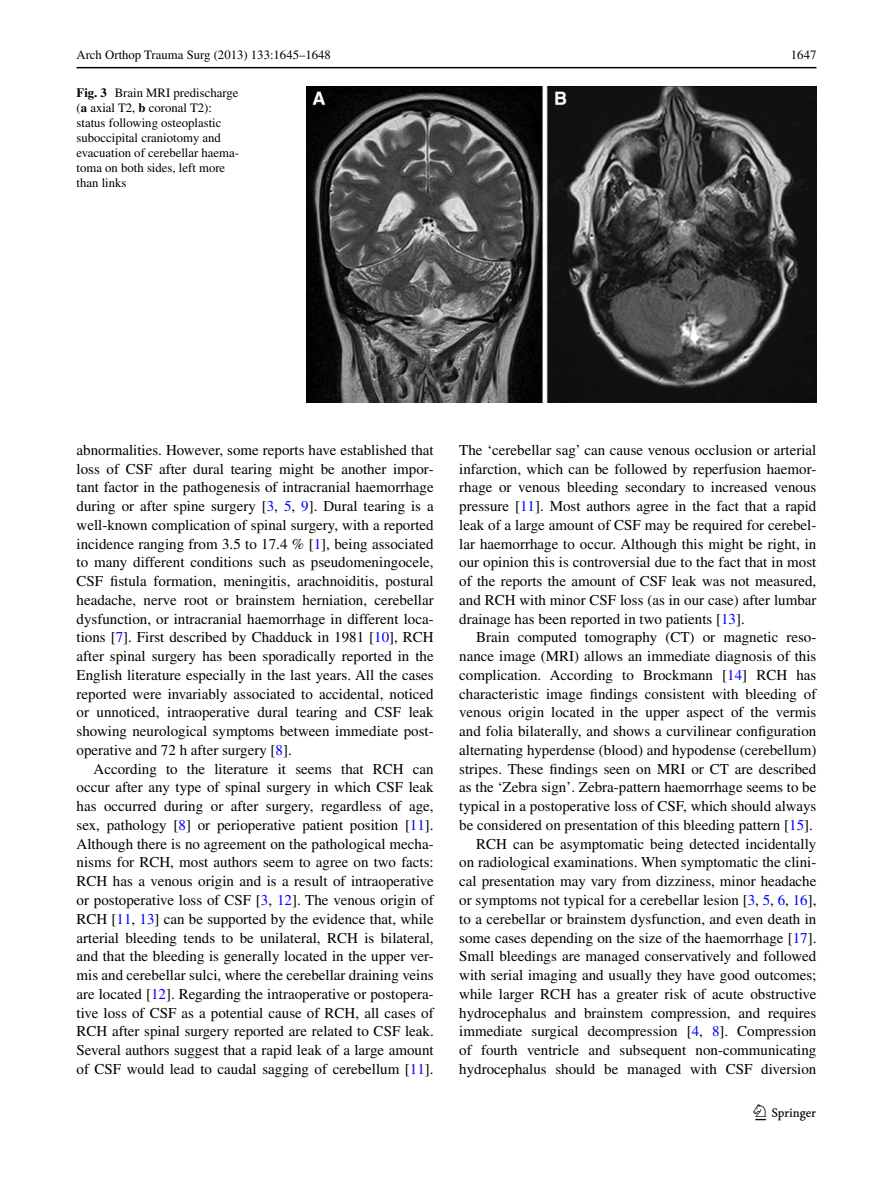
<style>
.page{position:relative;width:893px;height:1187px;background:#fff}
.page>*{position:absolute;margin:0;border:0;box-sizing:border-box;transform-origin:0 0}
.t1{font:22.5px "Springnew";color:#000}
.Para-Indent{font:15px/18.8px "Times";color:#000;text-align:justify}
.Para{font:15px/18.8px "Times";color:#000;text-align:justify}
.fig_p_ragged{font:12.75px/15px "Times";color:#000}
.R-RHead{font:12.75px "Times";color:#000}
.s1{font-weight:700}
.s2{color:#00f}
</style>
<div class="page">
<hr style="left:77px;top:67px;width:739px;height:1px;background:#000">
<img style="left:306px;top:87px;width:510px;height:315px">
<p class="R-RHead" style="left:77px;top:48px;width:256px">Arch Orthop Trauma Surg (2013) 133:1645–1648</p>
<p class="R-RHead" style="left:791px;top:48px;width:27px">1647</p>
<p class="fig_p_ragged" style="left:77px;top:85px;width:164px"><span class="s1">Fig. 3</span> Brain MRI predischarge (<span class="s1">a</span> axial T2, <span class="s1">b</span> coronal T2): status following osteoplastic suboccipital craniotomy and evacuation of cerebellar haema&shy;toma on both sides, left more than links</p>
<p class="Para" style="left:77px;top:440px;width:359px">abnormalities. However, some reports have established that loss of CSF after dural tearing might be another impor&shy;tant factor in the pathogenesis of intracranial haemorrhage during or after spine surgery [<span class="s2">3</span>, <span class="s2">5</span>, <span class="s2">9</span>]. Dural tearing is a well-known complication of spinal surgery, with a reported incidence ranging from 3.5 to 17.4 % [<span class="s2">1</span>], being associated to many different conditions such as pseudomeningocele, CSF fistula formation, meningitis, arachnoiditis, postural headache, nerve root or brainstem herniation, cerebellar dysfunction, or intracranial haemorrhage in different loca&shy;tions [<span class="s2">7</span>]. First described by Chadduck in 1981 [<span class="s2">10</span>], RCH after spinal surgery has been sporadically reported in the English literature especially in the last years. All the cases reported were invariably associated to accidental, noticed or unnoticed, intraoperative dural tearing and CSF leak showing neurological symptoms between immediate post&shy;operative and 72 h after surgery [<span class="s2">8</span>].</p>
<p class="Para-Indent" style="left:77px;top:759px;width:359px;text-indent:17px">According to the literature it seems that RCH can occur after any type of spinal surgery in which CSF leak has occurred during or after surgery, regardless of age, sex, pathology [<span class="s2">8</span>] or perioperative patient position [<span class="s2">11</span>].<br>Although there is no agreement on the pathological mecha&shy;nisms for RCH, most authors seem to agree on two facts:<br>RCH has a venous origin and is a result of intraoperative or postoperative loss of CSF [<span class="s2">3</span>, <span class="s2">12</span>]. The venous origin of RCH [<span class="s2">11</span>, <span class="s2">13</span>] can be supported by the evidence that, while arterial bleeding tends to be unilateral, RCH is bilateral, and that the bleeding is generally located in the upper ver&shy;mis and cerebellar sulci, where the cerebellar draining veins are located [<span class="s2">12</span>]. Regarding the intraoperative or postopera&shy;tive loss of CSF as a potential cause of RCH, all cases of RCH after spinal surgery reported are related to CSF leak.<br>Several authors suggest that a rapid leak of a large amount of CSF would lead to caudal sagging of cerebellum [<span class="s2">11</span>].</p>
<p class="Para-Indent" style="left:459px;top:440px;width:359px">The ‘cerebellar sag’ can cause venous occlusion or arterial infarction, which can be followed by reperfusion haemor&shy;rhage or venous bleeding secondary to increased venous pressure [<span class="s2">11</span>]. Most authors agree in the fact that a rapid leak of a large amount of CSF may be required for cerebel&shy;lar haemorrhage to occur. Although this might be right, in our opinion this is controversial due to the fact that in most of the reports the amount of CSF leak was not measured, and RCH with minor CSF loss (as in our case) after lumbar drainage has been reported in two patients [<span class="s2">13</span>].</p>
<p class="Para-Indent" style="left:459px;top:627px;width:359px;text-indent:17px">Brain computed tomography (CT) or magnetic reso&shy;nance image (MRI) allows an immediate diagnosis of this complication. According to Brockmann [<span class="s2">14</span>] RCH has characteristic image findings consistent with bleeding of venous origin located in the upper aspect of the vermis and folia bilaterally, and shows a curvilinear configuration alternating hyperdense (blood) and hypodense (cerebellum) stripes. These findings seen on MRI or CT are described as the ‘Zebra sign’. Zebra-pattern haemorrhage seems to be typical in a postoperative loss of CSF, which should always be considered on presentation of this bleeding pattern [<span class="s2">15</span>].</p>
<p class="Para-Indent" style="left:459px;top:834px;width:359px;text-indent:17px">RCH can be asymptomatic being detected incidentally on radiological examinations. When symptomatic the clini&shy;cal presentation may vary from dizziness, minor headache or symptoms not typical for a cerebellar lesion [<span class="s2">3</span>, <span class="s2">5</span>, <span class="s2">6</span>, <span class="s2">16</span>], to a cerebellar or brainstem dysfunction, and even death in some cases depending on the size of the haemorrhage [<span class="s2">17</span>].<br>Small bleedings are managed conservatively and followed with serial imaging and usually they have good outcomes; while larger RCH has a greater risk of acute obstructive hydrocephalus and brainstem compression, and requires immediate surgical decompression [<span class="s2">4</span>, <span class="s2">8</span>]. Compression of fourth ventricle and subsequent non-communicating hydrocephalus should be managed with CSF diversion</p>
<h1 class="t1" style="left:755px;top:1104px;width:62px">1 3</h1>
</div>
